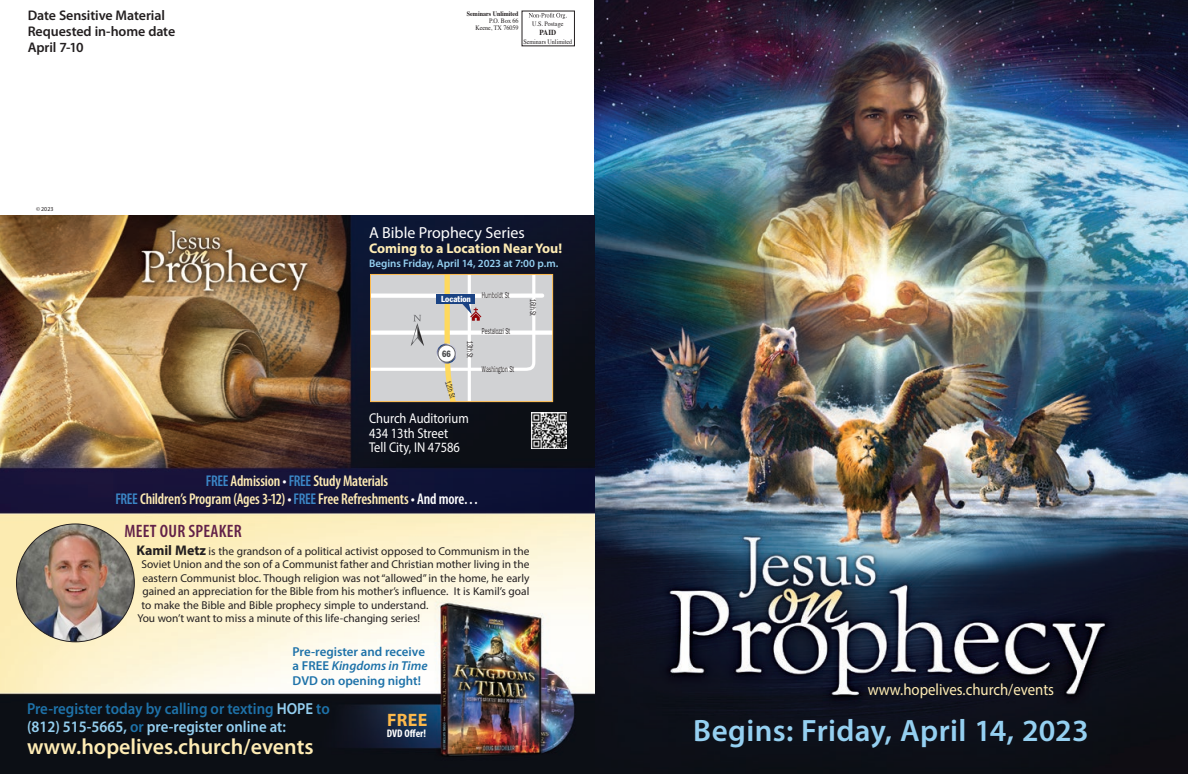
<style>
.page{position:relative;width:1188px;height:774px;background:#fff}
.page>*{position:absolute;margin:0;border:0;box-sizing:border-box;transform-origin:0 0}
.t1{font:600 31px "Myriad Pro";letter-spacing:.01em;color:#95d0f1}
.more_date_2{font:600 22px "Myriad Pro";color:#ffecb4}
.t2{font:600 condensed 18px "Myriad Pro";letter-spacing:.01em;color:#622149}
.more_date_2-2{font:700 18px "Myriad Pro";color:#fcb94b}
.more_date_2-3{font:16.3px "Myriad Pro";color:#ffecb4;scale:.91 1}
.more_date_2-4{font:600 16px/18px "Myriad Pro";color:#1e72a9;scale:.93 1}
.t3{font:16px "Myriad Pro";color:#fff}
.t4{font:600 condensed 15.6px/18px "Myriad Pro";letter-spacing:-.01em;color:#ffecb4;text-align:center}
.Address{font:14.2px "Myriad Pro";color:#fff;scale:.88 1}
.t5{font:600 14px "Myriad Pro";letter-spacing:-.01em;color:#231f20}
.t6{font:700 14px "Myriad Pro";color:#ffecb4}
.more_date_2-5{font:600 12.9px/14.6px "Myriad Pro";color:#1e72a9}
.t7{font:11.4px "Myriad Pro";color:#231f20}
.t8{font:600 11px "Myriad Pro";letter-spacing:-.005em;color:#95d0f1}
.more_date_2-6{font:700 condensed 11px "Myriad Pro";color:#fff}
.t9{font:condensed 9px "Franklin Gothic";color:#4b4c4d;scale:.9 1}
.t10{font:condensed 8.6px "Franklin Gothic";color:#fff}
.t11{font:8.5px "Franklin Gothic";color:#231f20;scale:.6 1}
.t12{font:700 7.7px "Times";color:#231f20;scale:.9 1}
.t13{font:6.7px/7.2px "Times";color:#231f20;text-align:right;scale:.9 1}
.t14{font:6px "Myriad Pro";color:#231f20}
.s1{font-weight:700}
.s2{color:#3b87c7}
.s3{color:#fff}
.s4{font-weight:700;font-size:14px}
.s5{font-style:italic}
.s6{color:#95d0f1}
</style>
<div class="page">
<img style="left:594px;top:0;width:594px;height:774px">
<img style="left:0;top:216px;width:594px;height:558px">
<img style="left:531px;top:412px;width:36px;height:36px">
<div style="left:370px;top:274px;width:183px;height:128px;background:#d1d2d4"></div>
<hr style="left:371px;top:331px;width:182px;height:4px;background:#fff">
<svg style="left:372px;top:276px;width:174px;height:124px"></svg>
<div style="left:370px;top:274px;width:183px;height:128px;border:1px solid #fcb94b"></div>
<img style="left:16px;top:524px;width:118px;height:118px;border-radius:59px">
<svg style="left:529px;top:13px;width:38px;height:6px"></svg>
<p class="t5" style="left:28px;top:7px;width:139px">Date Sensitive Material</p>
<p class="t5" style="left:28px;top:23px;width:149px">Requested in-home date</p>
<p class="t5" style="left:28px;top:39px;width:58px">April 7-10</p>
<p class="t14" style="left:36px;top:205px;width:19px">© 2023</p>
<p class="t13" style="left:467px;top:9px;width:59px"><span class="s1">Seminars Unlimited<br></span>P.O. Box 66<br>Keene, TX 76059</p>
<p class="t13" style="left:532px;top:20px;width:36px">U.S. Postage</p>
<p class="t12" style="left:540px;top:25px;width:20px">PAID</p>
<p class="t13" style="left:523px;top:37px;width:56px">Seminars Unlimited</p>
<p class="t3" style="left:369px;top:222px;width:157px">A Bible Prophecy Series</p>
<p class="t6" style="left:369px;top:239px;width:195px">Coming to a Location Near You!</p>
<p class="t8" style="left:369px;top:257px;width:191px">Begins Friday, April 14, 2023 at 7:00 p.m.</p>
<p class="t10" style="left:441px;top:293px;width:31px">Location</p>
<p class="t9" style="left:442px;top:348px;width:11px">66</p>
<p class="t11" style="left:453px;top:380px;width:29px;rotate:72deg">12th St</p>
<p class="t11" style="left:475px;top:341px;width:29px;rotate:90deg">13th St</p>
<p class="Address" style="left:369px;top:409px;width:115px">Church Auditorium</p>
<p class="Address" style="left:369px;top:424px;width:92px">434 13th Street</p>
<p class="Address" style="left:369px;top:439px;width:105px">Tell City, IN 47586</p>
<p class="t11" style="left:482px;top:290px;width:48px">Humboldt St</p>
<p class="t11" style="left:482px;top:326px;width:49px">Pestalozzi St</p>
<p class="t11" style="left:482px;top:364px;width:55px">Washington St</p>
<p class="t11" style="left:538px;top:299px;width:29px;rotate:90deg">16th St</p>
<p class="t4" style="left:115px;top:472px;width:365px"><span class="s2">FREE</span> Admission <span class="s3">•</span> <span class="s2">FREE</span> Study Materials<br><span class="s2">FREE</span> Children’s Program (Ages 3-12) <span class="s3">•</span> <span class="s2">FREE</span> Free Refreshments <span class="s3">• And more…</span></p>
<p class="t2" style="left:125px;top:520px;width:119px">MEET OUR SPEAKER</p>
<p class="t7" style="left:136px;top:544px;width:395px"><span class="s4">Kamil Metz</span> is the grandson of a political activist opposed to Communism in the</p>
<p class="t7" style="left:141px;top:557px;width:389px">Soviet Union and the son of a Communist father and Christian mother living in the</p>
<p class="t7" style="left:142px;top:571px;width:389px">eastern Communist bloc. Though religion was not “allowed” in the home, he early</p>
<p class="t7" style="left:142px;top:584px;width:388px">gained an appreciation for the Bible from his mother’s influence. It is Kamil’s goal</p>
<p class="t7" style="left:141px;top:598px;width:288px">to make the Bible and Bible prophecy simple to understand.</p>
<p class="t7" style="left:137px;top:611px;width:284px">You won’t want to miss a minute of this life-changing series!</p>
<p class="more_date_2-5" style="left:293px;top:644px;width:137px">Pre-register and receive a FREE <span class="s5">Kingdoms in Time<br></span>DVD on opening night!</p>
<p class="more_date_2-2" style="left:387px;top:708px;width:42px">FREE</p>
<p class="more_date_2-6" style="left:387px;top:726px;width:41px">DVD Offer!</p>
<p class="more_date_2-4" style="left:27px;top:700px;width:327px">Pre-register today by calling or texting <span class="s6">HOPE</span> to <span class="s6">(812) 515-5665,</span> or <span class="s6">pre-register online at:</span></p>
<p class="more_date_2" style="left:27px;top:734px;width:288px">www.hopelives.church/events</p>
<p class="more_date_2-3" style="left:868px;top:679px;width:206px">www.hopelives.church/events</p>
<p class="t1" style="left:693px;top:714px;width:397px">Begins: Friday, April 14, 2023</p>
</div>
